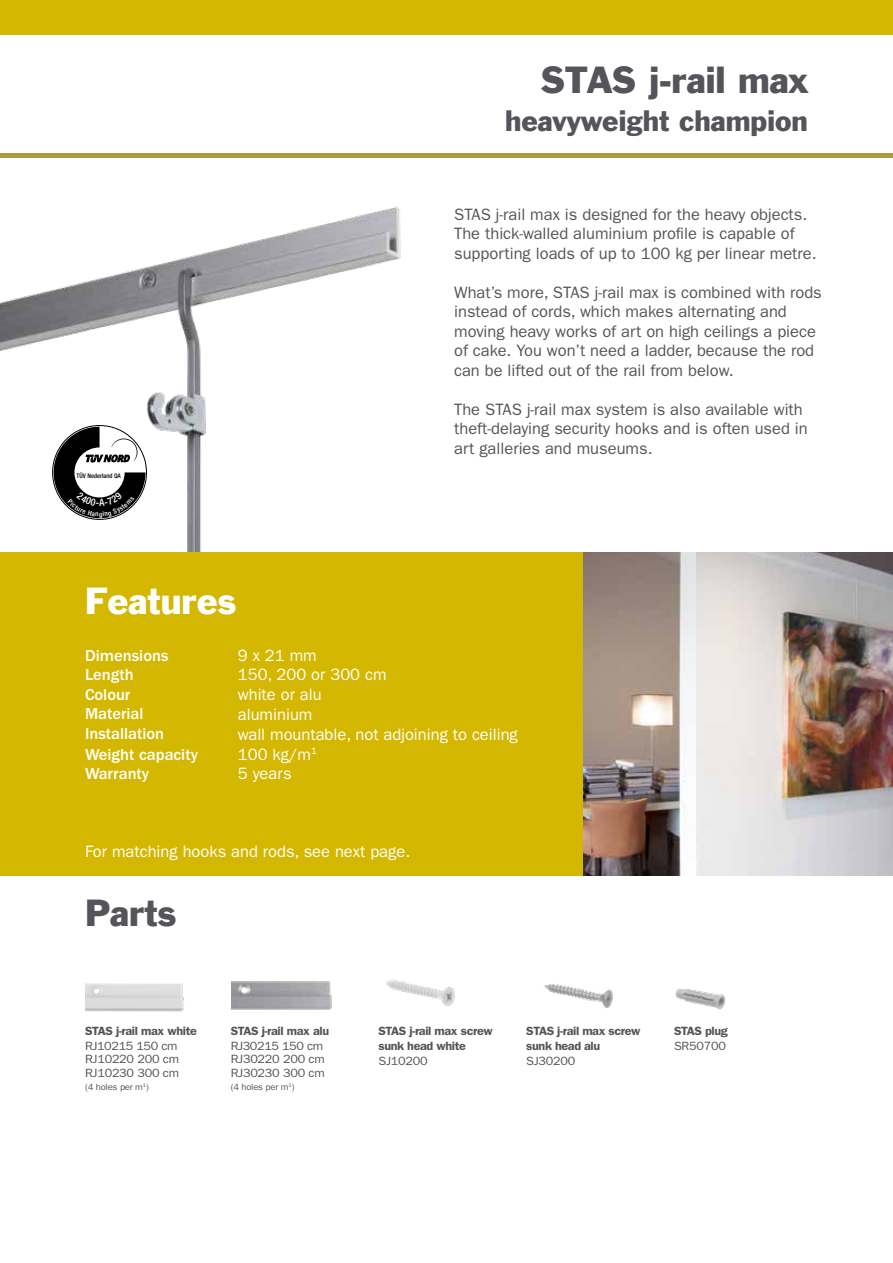
<style>
.page{position:relative;width:893px;height:1263px;background:#fff}
.page>*{position:absolute;margin:0;border:0;box-sizing:border-box;transform-origin:0 0}
.t1{font:34.5px "Franklin Gothic";color:#54555a}
.t2{font:34.5px "Franklin Gothic";color:#fff}
.t3{font:27px "Franklin Gothic";color:#54555a}
.t4{font:16.5px/19.5px "ITC Franklin Gothic Std";color:#54555a}
.t5{font:16.5px/19.8px "ITC Franklin Gothic Std";color:#fff}
.t6{font:500 16.5px/19.8px "ITC Franklin Gothic Std";color:#fff}
.t7{font:600 12px/15px "ITC Franklin Gothic Std";letter-spacing:-.03em;color:#54555a;scale:1.05 1}
.t8{font:12px/13.5px "ITC Franklin Gothic Std";letter-spacing:-.02em;color:#54555a;scale:1.05 1}
.t9{font:9px "ITC Franklin Gothic Std";letter-spacing:-.02em;color:#54555a;scale:1.05 1}
.t10{font:500 condensed 6.3px "Helvetica Neue LT";color:#000}
</style>
<div class="page">
<img style="left:583px;top:552px;width:310px;height:323px">
<img style="left:0;top:157px;width:434px;height:395px">
<div style="left:0;top:552px;width:583px;height:323px;background:#d4b700"></div>
<hr style="left:0;top:153px;width:893px;height:4px;background:#ad9b40">
<div style="left:0;top:0;width:893px;height:34px;background:#d4b700"></div>
<img style="left:85px;top:983px;width:99px;height:29px">
<img style="left:386px;top:979px;width:69px;height:27px">
<img style="left:231px;top:981px;width:101px;height:29px">
<img style="left:544px;top:984px;width:69px;height:24px">
<img style="left:675px;top:988px;width:51px;height:22px">
<svg style="left:54px;top:427px;width:91px;height:91px"></svg>
<h1 class="t1" style="left:540px;top:58px;width:269px">STAS j-rail max</h1>
<h2 class="t3" style="left:505px;top:103px;width:304px">heavyweight champion</h2>
<p class="t10" style="left:77px;top:472px;width:46px">TÜV Nederland QA</p>
<h1 class="t2" style="left:85px;top:578px;width:153px">Features</h1>
<p class="t4" style="left:454px;top:204px;width:364px">STAS j-rail max is designed for the heavy objects.<br>The thick-walled aluminium profile is capable of supporting loads of up to 100 kg per linear metre.</p>
<p class="t4" style="left:454px;top:282px;width:369px">What’s more, STAS j-rail max is combined with rods instead of cords, which makes alternating and moving heavy works of art on high ceilings a piece of cake. You won’t need a ladder, because the rod can be lifted out of the rail from below.</p>
<p class="t4" style="left:454px;top:399px;width:355px">The STAS j-rail max system is also available with theft-delaying security hooks and is often used in art galleries and museums.</p>
<p class="t6" style="left:85px;top:645px;width:114px">Dimensions<br>Length<br>Colour<br>Material<br>Installation<br>Weight capacity<br>Warranty</p>
<p class="t5" style="left:238px;top:645px;width:282px">9 x 21 mm<br>150, 200 or 300 cm<br>white or alu<br>aluminium<br>wall mountable, not adjoining to ceiling<br>100 kg/m<sup>1<br></sup>5 years</p>
<p class="t5" style="left:85px;top:841px;width:327px">For matching hooks and rods, see next page.</p>
<h1 class="t1" style="left:85px;top:890px;width:93px">Parts</h1>
<p class="t7" style="left:85px;top:1023px;width:108px">STAS j-rail max white</p>
<p class="t8" style="left:85px;top:1039px;width:91px">RJ10215 150 cm<br>RJ10220 200 cm<br>RJ10230 300 cm</p>
<p class="t9" style="left:85px;top:1082px;width:62px">(4 holes per m<sup>1</sup>)</p>
<p class="t7" style="left:231px;top:1023px;width:95px">STAS j-rail max alu</p>
<p class="t8" style="left:231px;top:1039px;width:91px">RJ30215 150 cm<br>RJ30220 200 cm<br>RJ30230 300 cm</p>
<p class="t9" style="left:231px;top:1082px;width:62px">(4 holes per m<sup>1</sup>)</p>
<p class="t7" style="left:378px;top:1023px;width:110px">STAS j-rail max screw sunk head white</p>
<p class="t8" style="left:378px;top:1054px;width:48px">SJ10200</p>
<p class="t7" style="left:526px;top:1023px;width:110px">STAS j-rail max screw sunk head alu</p>
<p class="t8" style="left:526px;top:1054px;width:48px">SJ30200</p>
<p class="t7" style="left:674px;top:1023px;width:53px">STAS plug</p>
<p class="t8" style="left:674px;top:1039px;width:51px">SR50700</p>
</div>
